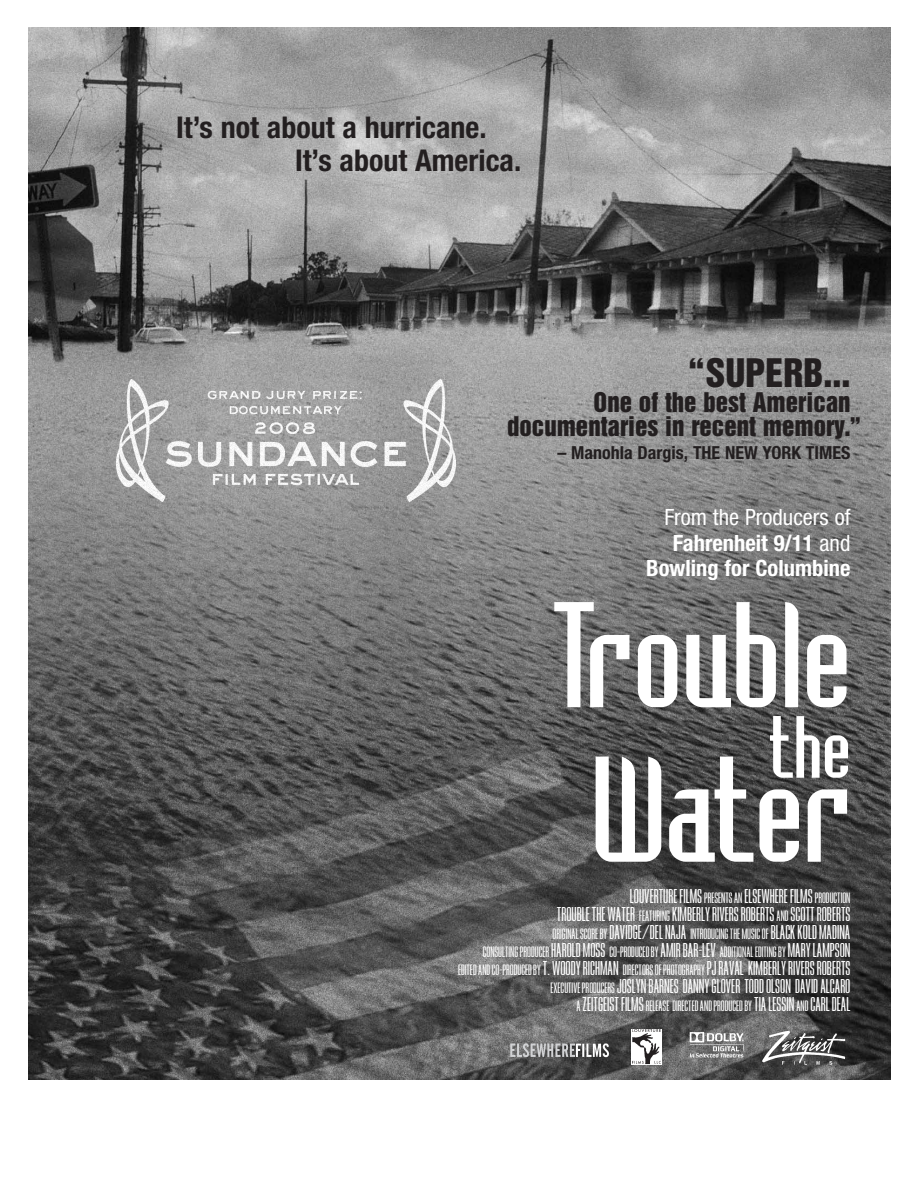
<style>
.page{position:relative;width:918px;height:1188px;background:#fff}
.page>*{position:absolute;margin:0;border:0;box-sizing:border-box;transform-origin:0 0}
.t1{font:138px "Badloc";color:#fff}
.t2{font:81px "Badloc";color:#fff}
.t3{font:36px "Helvetica Inserat";color:#231f20}
.t4{font:700 condensed 30px/33px "Helvetica Neue";color:#231f20}
.t5{font:24.75px/24px "Helvetica Inserat";color:#231f20}
.t6{font:700 condensed 22.5px/25.5px "Helvetica Neue";color:#fff;text-align:right}
.t7{font:21px/18px "Bee Three";color:#fff;text-align:right;scale:1.2 1}
.t8{font:700 condensed 18px "Helvetica Neue";color:#231f20}
.t9{font:15.75px/18px "Bee Three";color:#fff;text-align:right;scale:1.2 1}
.s1{font-weight:400}
.s2{font-size:15.75px}
.s3{font-size:21px}
</style>
<div class="page">
<img style="left:28px;top:27px;width:863px;height:1053px">
<img style="left:117px;top:379px;width:339px;height:122px">
<img style="left:761px;top:1029px;width:86px;height:39px">
<img style="left:631px;top:1029px;width:31px;height:36px">
<img style="left:690px;top:1033px;width:53px;height:24px">
<img style="left:510px;top:1042px;width:100px;height:17px">
<h3 class="t4" style="left:295px;top:114px;width:228px;text-indent:-119px">It’s not about a hurricane.<br>It’s about America.</h3>
<h3 class="t3" style="left:687px;top:358px;width:165px">“SUPERB...</h3>
<h3 class="t5" style="left:507px;top:391px;width:356px;text-indent:86px">One of the best American documentaries in recent memory.”</h3>
<p class="t8" style="left:558px;top:446px;width:294px">– Manohla Dargis, THE NEW YORK TIMES</p>
<h3 class="t6" style="left:646px;top:506px;width:206px"><span class="s1">From the Producers of<br></span>Fahrenheit 9/11 <span class="s1">and<br></span>Bowling for Columbine</h3>
<h1 class="t1" style="left:551px;top:579px;width:302px">Trouble</h1>
<h2 class="t2" style="left:769px;top:702px;width:83px">the</h2>
<h1 class="t1" style="left:591px;top:733px;width:261px">Water</h1>
<h3 class="t7" style="left:557px;top:890px;width:246px">LOUVERTURE FILMS <span class="s2">PRESENTS AN</span>ELSEWHERE FILMS <span class="s2">PRODUCTION<br></span>TROUBLE THE WATER <span class="s2">FEATURING</span>KIMBERLY RIVERS ROBERTS <span class="s2">AND</span>SCOTT ROBERTS</h3>
<p class="t9" style="left:458px;top:927px;width:329px">ORIGINAL SCORE BY<span class="s3">DAVIDGE/DEL NAJA</span> INTRODUCING THE MUSIC OF<span class="s3">BLACK KOLD MADINA<br></span>CONSULTING PRODUCER<span class="s3">HAROLD MOSS</span> CO-PRODUCED BY<span class="s3">AMIR BAR-LEV</span> ADDITIONAL EDITING BY<span class="s3">MARY LAMPSON<br></span>EDITED AND CO-PRODUCED BY<span class="s3">T. WOODY RICHMAN</span> DIRECTORS OF PHOTOGRAPHY<span class="s3">PJ RAVAL KIMBERLY RIVERS ROBERTS</span></p>
<h3 class="t7" style="left:550px;top:980px;width:252px"><span class="s2">EXECUTIVE PRODUCERS</span>JOSLYN BARNES DANNY GLOVER TODD OLSON DAVID ALCARO</h3>
<p class="t9" style="left:576px;top:999px;width:230px">A<span class="s3">ZEITGEIST FILMS</span> RELEASE DIRECTED AND PRODUCED BY<span class="s3">TIA LESSIN</span> AND<span class="s3">CARL DEAL</span></p>
</div>
